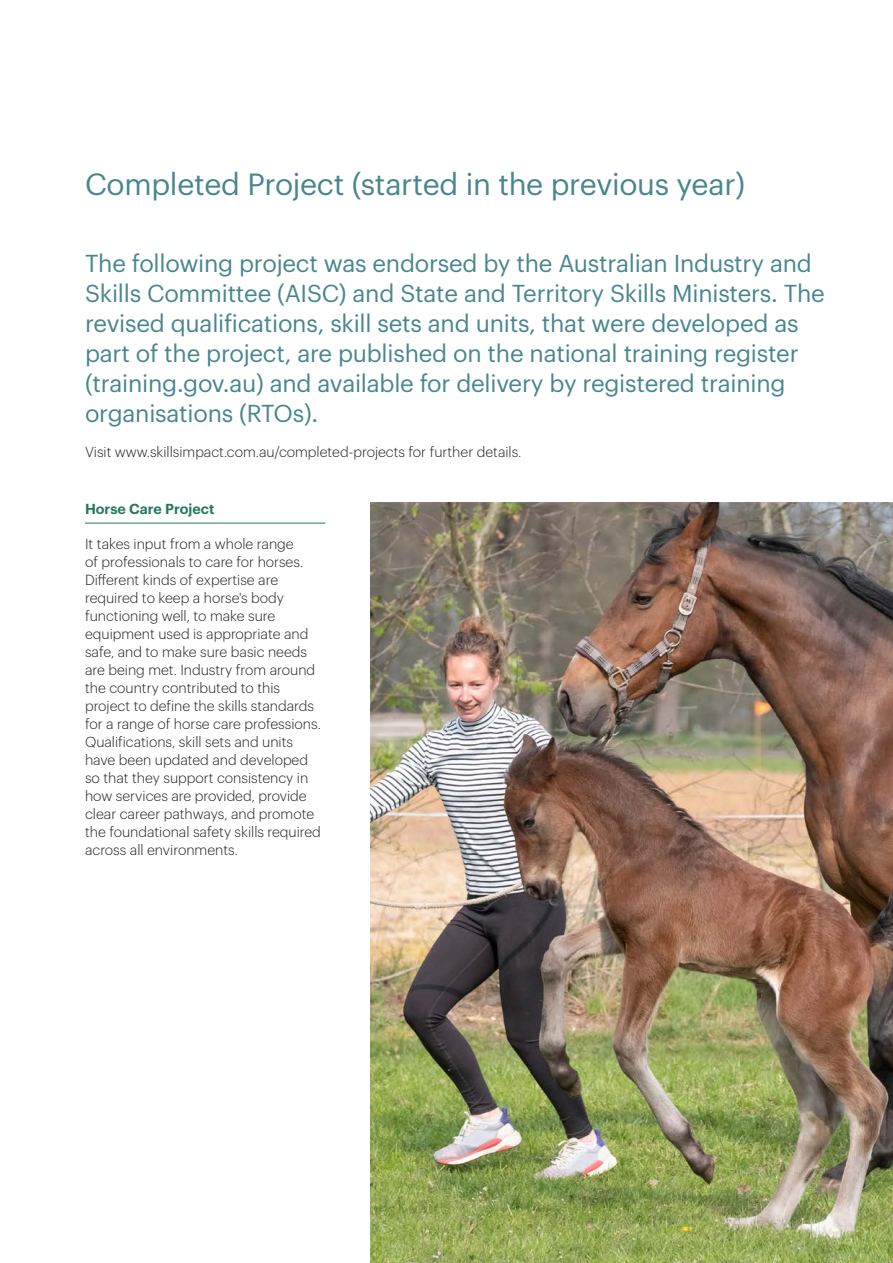
<style>
.page{position:relative;width:893px;height:1263px;background:#fff}
.page>*{position:absolute;margin:0;border:0;box-sizing:border-box;transform-origin:0 0}
.Name_Heading_1{font:30px "Graphik";letter-spacing:-.01em;color:#48868e}
.Name_Heading_1-2{font:24px/30px "Graphik";letter-spacing:-.01em;color:#48868e}
.Body{font:300 14.25px/18px "Graphik";color:#231f20}
.Name_Heading_3{font:600 14.25px "Graphik";color:#267660}
</style>
<div class="page">
<hr style="left:85px;top:523px;width:240px;height:1px;background:#267660">
<img style="left:370px;top:502px;width:523px;height:761px">
<p class="Name_Heading_1" style="left:85px;top:161px;width:661px">Completed Project (started in the previous year)</p>
<p class="Name_Heading_1-2" style="left:85px;top:247px;width:741px">The following project was endorsed by the Australian Industry and Skills Committee (AISC) and State and Territory Skills Ministers. The revised qualifications, skill sets and units, that were developed as part of the project, are published on the national training register (training.gov.au) and available for delivery by registered training organisations (RTOs).</p>
<p class="Body" style="left:85px;top:442px;width:438px">Visit www.skillsimpact.com.au/completed-projects for further details.</p>
<p class="Name_Heading_3" style="left:85px;top:498px;width:131px">Horse Care Project</p>
<p class="Body" style="left:85px;top:534px;width:237px">It takes input from a whole range<br>of professionals to care for horses.<br>Different kinds of expertise are required to keep a horse's body functioning well, to make sure equipment used is appropriate and safe, and to make sure basic needs are being met. Industry from around the country contributed to this project to define the skills standards for a range of horse care professions.<br>Qualifications, skill sets and units have been updated and developed so that they support consistency in how services are provided, provide clear career pathways, and promote the foundational safety skills required across all environments.</p>
</div>
